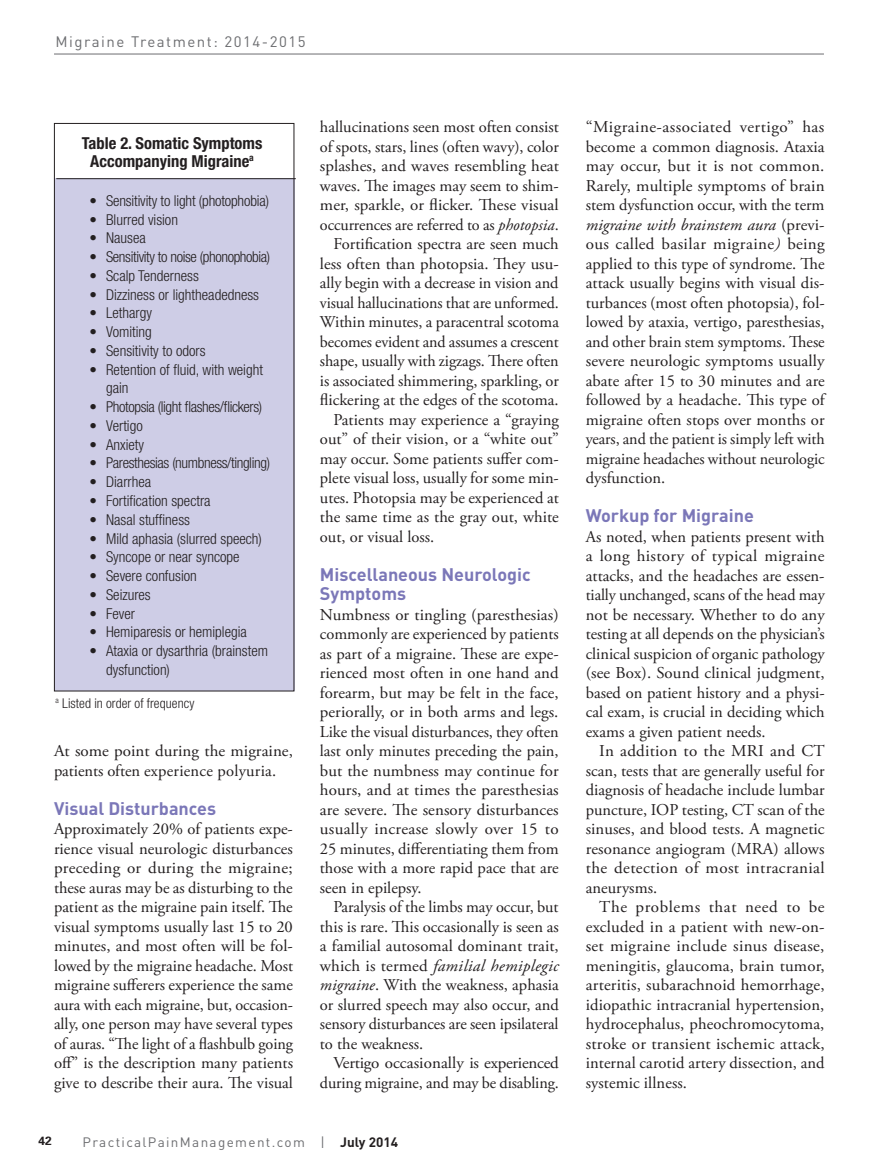
<style>
.page{position:relative;width:878px;height:1175px;background:#fff}
.page>*{position:absolute;margin:0;border:0;box-sizing:border-box;transform-origin:0 0}
.X_PPM_SUBHEAD{font:700 18px "DIN";color:#7b77b8}
.X_PPM_Body_Copy_Inde{font:16.5px/19.5px "Adobe Garamond Pro";color:#231f20;text-align:justify}
.X_PPM_Body_Copy_No_I{font:16.5px/19.5px "Adobe Garamond Pro";color:#231f20;text-align:justify}
.X_PPM_Table_Heading{font:700 condensed 16.5px/18px "Helvetica Neue";color:#231f20;text-align:center}
.t1{font:300 condensed 15px/18.8px "Helvetica Neue";color:#231f20}
.t2{font:300 condensed 15px "Helvetica Neue";letter-spacing:-.025em;color:#231f20}
.t3{font:15px "DIN";letter-spacing:.1em;color:#6c6d70}
.t4{font:13.5px "DIN";letter-spacing:.1em;color:#6c6d70}
.PPM_Figure__Table_1{font:300 condensed 13.5px "Helvetica Neue";letter-spacing:.005em;color:#231f20}
.t5{font:700 12px "Univers";color:#231f20}
.s1{font-style:italic}
.s2{font-weight:700;color:#231f20}
</style>
<div class="page">
<hr style="left:54px;top:54px;width:770px;height:1px;background:#6c6d70">
<div style="left:54px;top:178px;width:240px;height:512px;background:#cecde6"></div>
<div style="left:54px;top:123px;width:240px;height:568px;border:1px solid #231f20"></div>
<hr style="left:56px;top:178px;width:240px;height:1px;background:#231f20">
<p class="t3" style="left:56px;top:32px;width:251px">Migraine Treatment: 2014-2015</p>
<p class="X_PPM_Table_Heading" style="left:82px;top:134px;width:182px">Table 2. Somatic Symptoms<br>Accompanying Migraine<sup>a</sup></p>
<p class="t1" style="left:90px;top:191px;width:181px">• Sensitivity to light (photophobia)</p>
<p class="t1" style="left:90px;top:210px;width:90px">• Blurred vision</p>
<p class="t1" style="left:90px;top:228px;width:58px">• Nausea</p>
<p class="t2" style="left:90px;top:248px;width:182px">• Sensitivity to noise (phonophobia)</p>
<p class="t1" style="left:90px;top:266px;width:111px">• Scalp Tenderness</p>
<p class="t1" style="left:90px;top:285px;width:171px">• Dizziness or lightheadedness</p>
<p class="t1" style="left:90px;top:303px;width:64px">• Lethargy</p>
<p class="t1" style="left:90px;top:322px;width:64px">• Vomiting</p>
<p class="t1" style="left:90px;top:341px;width:117px">• Sensitivity to odors</p>
<p class="t1" style="left:106px;top:360px;width:158px;text-indent:-17px">• Retention of fluid, with weight gain</p>
<p class="t2" style="left:90px;top:398px;width:174px">• Photopsia (light flashes/flickers)</p>
<p class="t1" style="left:90px;top:416px;width:55px">• Vertigo</p>
<p class="t1" style="left:90px;top:435px;width:56px">• Anxiety</p>
<p class="t2" style="left:90px;top:454px;width:182px">• Paresthesias (numbness/tingling)</p>
<p class="t1" style="left:90px;top:472px;width:63px">• Diarrhea</p>
<p class="t1" style="left:90px;top:491px;width:122px">• Fortification spectra</p>
<p class="t1" style="left:90px;top:510px;width:102px">• Nasal stuffiness</p>
<p class="t1" style="left:90px;top:528px;width:174px">• Mild aphasia (slurred speech)</p>
<p class="t1" style="left:90px;top:547px;width:152px">• Syncope or near syncope</p>
<p class="t1" style="left:90px;top:566px;width:109px">• Severe confusion</p>
<p class="t1" style="left:90px;top:585px;width:63px">• Seizures</p>
<p class="t1" style="left:90px;top:603px;width:47px">• Fever</p>
<p class="t1" style="left:90px;top:622px;width:159px">• Hemiparesis or hemiplegia</p>
<p class="t1" style="left:106px;top:641px;width:163px;text-indent:-17px">• Ataxia or dysarthria (brainstem dysfunction)</p>
<p class="PPM_Figure__Table_1" style="left:56px;top:695px;width:140px"><sup>a</sup> Listed in order of frequency</p>
<p class="X_PPM_Body_Copy_Inde" style="left:54px;top:742px;width:240px">At some point during the migraine, patients often experience polyuria.</p>
<p class="X_PPM_SUBHEAD" style="left:54px;top:796px;width:164px">Visual Disturbances</p>
<p class="X_PPM_Body_Copy_No_I" style="left:54px;top:820px;width:240px">Approximately 20% of patients expe&shy;rience visual neurologic disturbances preceding or during the migraine; these auras may be as disturbing to the patient as the migraine pain itself. The visual symptoms usually last 15 to 20 minutes, and most often will be fol&shy;lowed by the migraine headache. Most migraine sufferers experience the same aura with each migraine, but, occasion&shy;ally, one person may have several types of auras. “The light of a flashbulb going off” is the description many patients give to describe their aura. The visual</p>
<p class="X_PPM_Body_Copy_No_I" style="left:320px;top:118px;width:240px">hallucinations seen most often consist of spots, stars, lines (often wavy), color splashes, and waves resembling heat waves. The images may seem to shim&shy;mer, sparkle, or flicker. These visual occurrences are referred to as <span class="s1">photopsia</span>.</p>
<p class="X_PPM_Body_Copy_Inde" style="left:320px;top:235px;width:240px;text-indent:14px">Fortification spectra are seen much less often than photopsia. They usu&shy;ally begin with a decrease in vision and visual hallucinations that are unformed.<br>Within minutes, a paracentral scotoma becomes evident and assumes a crescent shape, usually with zigzags. There often is associated shimmering, sparkling, or flickering at the edges of the scotoma.</p>
<p class="X_PPM_Body_Copy_Inde" style="left:320px;top:410px;width:240px;text-indent:14px">Patients may experience a “graying out” of their vision, or a “white out” may occur. Some patients suffer com&shy;plete visual loss, usually for some min&shy;utes. Photopsia may be experienced at the same time as the gray out, white out, or visual loss.</p>
<p class="X_PPM_SUBHEAD" style="left:320px;top:562px;width:212px">Miscellaneous Neurologic</p>
<p class="X_PPM_SUBHEAD" style="left:320px;top:582px;width:88px">Symptoms</p>
<p class="X_PPM_Body_Copy_No_I" style="left:320px;top:605px;width:240px">Numbness or tingling (paresthesias) commonly are experienced by patients as part of a migraine. These are expe&shy;rienced most often in one hand and forearm, but may be felt in the face, periorally, or in both arms and legs.<br>Like the visual disturbances, they often last only minutes preceding the pain, but the numbness may continue for hours, and at times the paresthesias are severe. The sensory disturbances usually increase slowly over 15 to 25 minutes, differentiating them from those with a more rapid pace that are seen in epilepsy.</p>
<p class="X_PPM_Body_Copy_Inde" style="left:320px;top:898px;width:240px;text-indent:14px">Paralysis of the limbs may occur, but this is rare. This occasionally is seen as a familial autosomal dominant trait, which is termed <span class="s1">familial hemiplegic migraine</span>. With the weakness, aphasia or slurred speech may also occur, and sensory disturbances are seen ipsilateral to the weakness.</p>
<p class="X_PPM_Body_Copy_Inde" style="left:320px;top:1054px;width:240px;text-align:right">Vertigo occasionally is experienced during migraine, and may be disabling.</p>
<p class="t5" style="left:39px;top:1133px;width:15px">42</p>
<p class="t4" style="left:82px;top:1133px;width:317px">PracticalPainManagement.com | <span class="s2">July 2014</span></p>
<p class="X_PPM_Body_Copy_Inde" style="left:585px;top:118px;width:240px">“Migraine-associated vertigo” has become a common diagnosis. Ataxia may occur, but it is not common.<br>Rarely, multiple symptoms of brain stem dysfunction occur, with the term <span class="s1">migraine with brainstem aura</span> (previ&shy;ous called basilar migraine<span class="s1">)</span> being applied to this type of syndrome. The attack usually begins with visual dis&shy;turbances (most often photopsia), fol&shy;lowed by ataxia, vertigo, paresthesias, and other brain stem symptoms. These severe neurologic symptoms usually abate after 15 to 30 minutes and are followed by a headache. This type of migraine often stops over months or years, and the patient is simply left with migraine headaches without neurologic dysfunction.</p>
<p class="X_PPM_SUBHEAD" style="left:585px;top:504px;width:170px">Workup for Migraine</p>
<p class="X_PPM_Body_Copy_No_I" style="left:585px;top:527px;width:240px">As noted, when patients present with a long history of typical migraine attacks, and the headaches are essen&shy;tially unchanged, scans of the head may not be necessary. Whether to do any testing at all depends on the physician’s clinical suspicion of organic pathology (see Box). Sound clinical judgment, based on patient history and a physi&shy;cal exam, is crucial in deciding which exams a given patient needs.</p>
<p class="X_PPM_Body_Copy_Inde" style="left:585px;top:742px;width:240px;text-indent:14px">In addition to the MRI and CT scan, tests that are generally useful for diagnosis of headache include lumbar puncture, IOP testing, CT scan of the sinuses, and blood tests. A magnetic resonance angiogram (MRA) allows the detection of most intracranial aneurysms.</p>
<p class="X_PPM_Body_Copy_Inde" style="left:585px;top:898px;width:240px;text-indent:14px">The problems that need to be excluded in a patient with new-on&shy;set migraine include sinus disease, meningitis, glaucoma, brain tumor, arteritis, subarachnoid hemorrhage, idiopathic intracranial hypertension, hydrocephalus, pheochromocytoma, stroke or transient ischemic attack, internal carotid artery dissection, and systemic illness.</p>
</div>
